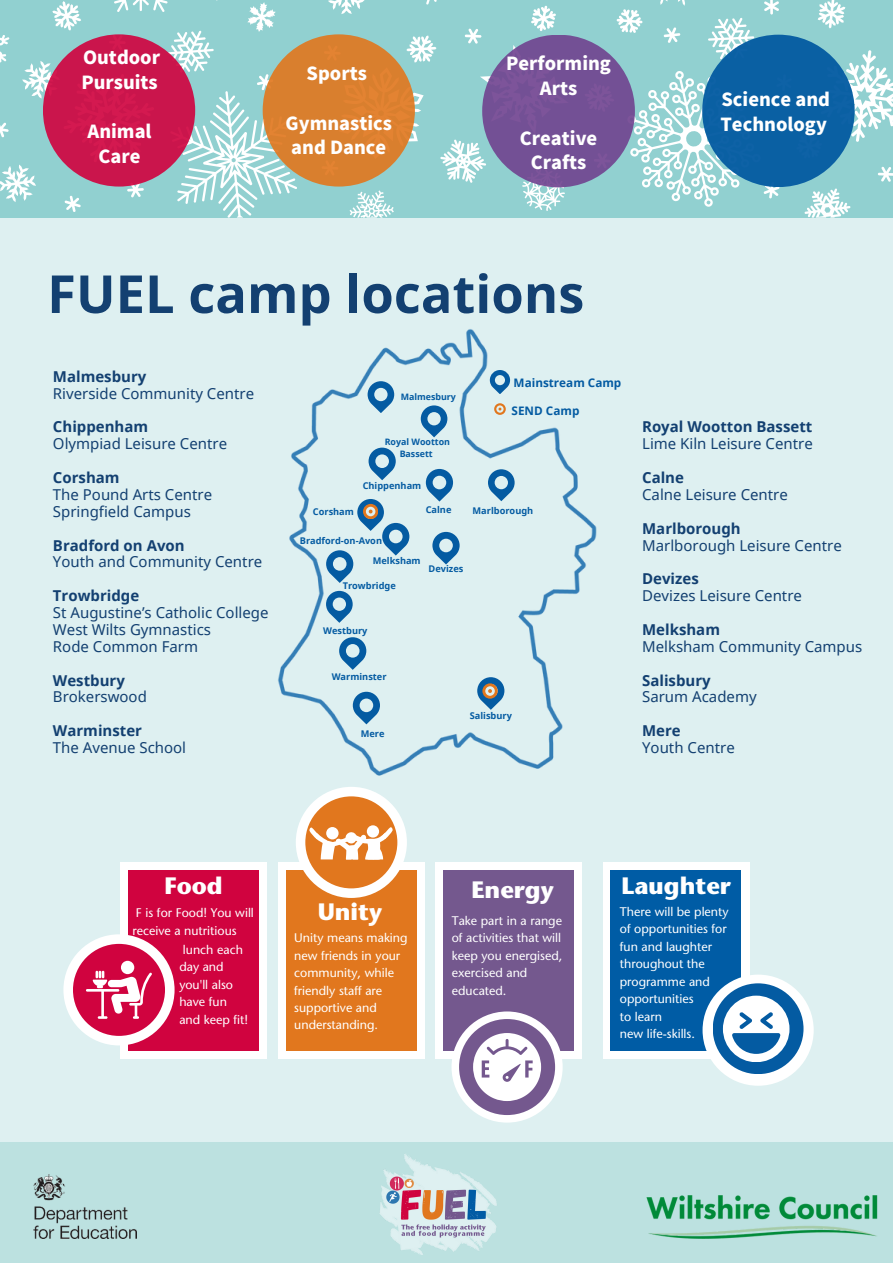
<style>
.page{position:relative;width:893px;height:1264px;background:#fff}
.page>*{position:absolute;margin:0;border:0;box-sizing:border-box;transform-origin:0 0}
.t1{font:700 52.5px "Noto Sans";color:#134071}
.t2{font:700 23.7px "Stone Sans Std";color:#fff}
.t3{font:900 18px/24.8px "Noto Sans JP";color:#fff;text-align:center}
.t4{font:15px "Noto Sans";color:#134071}
.t5{font:700 15px "Noto Sans";color:#134071}
.t6{font:500 12.45px/17.4px "Stone Sans Std";color:#fff}
.t7{font:700 11.7px "Noto Sans";color:#045ba2}
.t8{font:700 9.15px "Noto Sans";color:#045ba2}
.t9{font:700 8.85px/11.9px "Noto Sans";color:#045ba2;text-align:center}
</style>
<div class="page">
<div style="left:0;top:218px;width:892px;height:957px;background:#def0f1"></div>
<svg style="left:321px;top:0;width:247px;height:218px;background:#9ad3d3"></svg>
<svg style="left:584px;top:0;width:308px;height:218px;background:#a2d7d7"></svg>
<svg style="left:0;top:0;width:297px;height:218px;background:#a0d6d6"></svg>
<div style="left:702px;top:35px;width:152px;height:152px;background:#045ba2;border-radius:50%"></div>
<div style="left:43px;top:34px;width:152px;height:152px;background:#ca154c;border-radius:50%"></div>
<div style="left:482px;top:35px;width:153px;height:152px;background:#735095;border-radius:50%"></div>
<div style="left:263px;top:34px;width:152px;height:152px;background:#d97f2e;border-radius:50%"></div>
<img style="left:278px;top:329px;width:319px;height:447px">
<svg style="left:432px;top:532px;width:27px;height:32px"></svg>
<svg style="left:426px;top:469px;width:27px;height:32px"></svg>
<svg style="left:368px;top:447px;width:28px;height:33px"></svg>
<svg style="left:339px;top:637px;width:27px;height:33px"></svg>
<svg style="left:421px;top:405px;width:26px;height:32px"></svg>
<svg style="left:477px;top:677px;width:27px;height:32px"></svg>
<svg style="left:326px;top:499px;width:83px;height:84px"></svg>
<svg style="left:326px;top:591px;width:26px;height:31px"></svg>
<svg style="left:367px;top:381px;width:27px;height:32px"></svg>
<svg style="left:488px;top:469px;width:26px;height:32px"></svg>
<svg style="left:353px;top:691px;width:27px;height:33px"></svg>
<svg style="left:490px;top:370px;width:20px;height:24px"></svg>
<svg style="left:494px;top:403px;width:11px;height:11px"></svg>
<div style="left:0;top:1142px;width:892px;height:120px;background:#bce1e0"></div>
<img style="left:34px;top:1174px;width:102px;height:64px">
<img style="left:646px;top:1195px;width:231px;height:43px">
<img style="left:379px;top:1154px;width:118px;height:100px">
<div style="left:120px;top:861px;width:147px;height:197px;background:#fff"></div>
<div style="left:128px;top:870px;width:130px;height:180px;background:#d0033f"></div>
<div style="left:603px;top:861px;width:146px;height:197px;background:#fff"></div>
<div style="left:435px;top:861px;width:147px;height:197px;background:#fff"></div>
<div style="left:278px;top:861px;width:146px;height:197px;background:#fff"></div>
<div style="left:286px;top:870px;width:130px;height:180px;background:#e1771e"></div>
<div style="left:444px;top:870px;width:130px;height:180px;background:#74588e"></div>
<div style="left:610px;top:870px;width:130px;height:180px;background:#005ca5"></div>
<div style="left:296px;top:786px;width:111px;height:112px;background:#fff;border-radius:50%"></div>
<div style="left:305px;top:796px;width:92px;height:92px;background:#e1771e;border-radius:50%"></div>
<div style="left:63px;top:934px;width:111px;height:111px;background:#fff;border-radius:50%"></div>
<div style="left:73px;top:943px;width:92px;height:92px;background:#d0033f;border-radius:50%"></div>
<div style="left:702px;top:974px;width:111px;height:111px;background:#fff;border-radius:50%"></div>
<div style="left:451px;top:1011px;width:111px;height:111px;background:#fff;border-radius:50%"></div>
<div style="left:459px;top:1019px;width:96px;height:96px;background:#74588e;border-radius:50%"></div>
<svg style="left:367px;top:825px;width:12px;height:12px"></svg>
<svg style="left:309px;top:827px;width:84px;height:32px"></svg>
<div style="left:712px;top:983px;width:91px;height:91px;background:#045ba2;border-radius:50%"></div>
<svg style="left:473px;top:1033px;width:68px;height:68px"></svg>
<div style="left:121px;top:960px;width:13px;height:14px;background:#fff;border-radius:50%"></div>
<svg style="left:86px;top:970px;width:66px;height:48px"></svg>
<svg style="left:722px;top:995px;width:67px;height:66px"></svg>
<p class="t3" style="left:81px;top:44px;width:80px;text-align:left">Outdoor<br>Pursuits</p>
<p class="t3" style="left:87px;top:118px;width:66px">Animal<br>Care</p>
<p class="t3" style="left:306px;top:60px;width:62px">Sports</p>
<p class="t3" style="left:285px;top:110px;width:108px">Gymnastics and Dance</p>
<p class="t3" style="left:506px;top:50px;width:106px">Performing<br>Arts</p>
<p class="t3" style="left:520px;top:125px;width:79px">Creative<br>Crafts</p>
<p class="t3" style="left:721px;top:86px;width:110px">Science and</p>
<p class="t3" style="left:720px;top:111px;width:108px">Technology</p>
<p class="t1" style="left:47px;top:257px;width:538px">FUEL camp locations</p>
<p class="t5" style="left:53px;top:366px;width:95px">Malmesbury</p>
<p class="t4" style="left:53px;top:383px;width:203px">Riverside Community Centre</p>
<p class="t5" style="left:53px;top:416px;width:97px">Chippenham</p>
<p class="t4" style="left:53px;top:433px;width:176px">Olympiad Leisure Centre</p>
<p class="t5" style="left:53px;top:467px;width:68px">Corsham</p>
<p class="t4" style="left:53px;top:484px;width:161px">The Pound Arts Centre</p>
<p class="t4" style="left:53px;top:501px;width:139px">Springfield Campus</p>
<p class="t5" style="left:53px;top:534px;width:133px">Bradford on Avon</p>
<p class="t4" style="left:53px;top:551px;width:211px">Youth and Community Centre</p>
<p class="t5" style="left:53px;top:585px;width:88px">Trowbridge</p>
<p class="t4" style="left:53px;top:602px;width:217px">St Augustine’s Catholic College</p>
<p class="t4" style="left:53px;top:619px;width:160px">West Wilts Gymnastics</p>
<p class="t4" style="left:53px;top:635px;width:147px">Rode Common Farm</p>
<p class="t5" style="left:53px;top:669px;width:73px">Westbury</p>
<p class="t4" style="left:53px;top:686px;width:95px">Brokerswood</p>
<p class="t5" style="left:53px;top:720px;width:91px">Warminster</p>
<p class="t4" style="left:53px;top:737px;width:135px">The Avenue School</p>
<p class="t9" style="left:400px;top:391px;width:57px">Malmesbury</p>
<p class="t9" style="left:384px;top:436px;width:67px">Royal Wootton<br>Bassett</p>
<p class="t8" style="left:313px;top:505px;width:43px">Corsham</p>
<p class="t8" style="left:362px;top:479px;width:60px">Chippenham</p>
<p class="t8" style="left:425px;top:503px;width:27px">Calne</p>
<p class="t8" style="left:300px;top:534px;width:84px">Bradford-on-Avon</p>
<p class="t8" style="left:372px;top:554px;width:49px">Melksham</p>
<p class="t8" style="left:342px;top:579px;width:55px">Trowbridge</p>
<p class="t8" style="left:428px;top:562px;width:36px">Devizes</p>
<p class="t7" style="left:513px;top:374px;width:109px">Mainstream Camp</p>
<p class="t7" style="left:511px;top:402px;width:69px">SEND Camp</p>
<p class="t8" style="left:472px;top:504px;width:62px">Marlborough</p>
<p class="t8" style="left:323px;top:624px;width:46px">Westbury</p>
<p class="t8" style="left:331px;top:670px;width:56px">Warminster</p>
<p class="t8" style="left:361px;top:727px;width:25px">Mere</p>
<p class="t8" style="left:469px;top:708px;width:44px">Salisbury</p>
<p class="t5" style="left:642px;top:416px;width:172px">Royal Wootton Bassett</p>
<p class="t4" style="left:642px;top:433px;width:172px">Lime Kiln Leisure Centre</p>
<p class="t5" style="left:642px;top:467px;width:43px">Calne</p>
<p class="t4" style="left:642px;top:484px;width:147px">Calne Leisure Centre</p>
<p class="t5" style="left:642px;top:517px;width:100px">Marlborough</p>
<p class="t4" style="left:642px;top:534px;width:201px">Marlborough Leisure Centre</p>
<p class="t5" style="left:642px;top:568px;width:58px">Devizes</p>
<p class="t4" style="left:642px;top:585px;width:161px">Devizes Leisure Centre</p>
<p class="t5" style="left:642px;top:619px;width:79px">Melksham</p>
<p class="t4" style="left:642px;top:635px;width:222px">Melksham Community Campus</p>
<p class="t5" style="left:642px;top:669px;width:70px">Salisbury</p>
<p class="t4" style="left:642px;top:686px;width:116px">Sarum Academy</p>
<p class="t5" style="left:642px;top:720px;width:40px">Mere</p>
<p class="t4" style="left:642px;top:737px;width:94px">Youth Centre</p>
<p class="t2" style="left:164px;top:876px;width:60px">Food</p>
<p class="t6" style="left:132px;top:905px;width:123px">F is for Food! You will receive a nutritious</p>
<p class="t6" style="left:179px;top:942px;width:70px">lunch each day and you'll also have fun and keep fit!</p>
<p class="t2" style="left:317px;top:902px;width:66px">Unity</p>
<p class="t6" style="left:294px;top:930px;width:115px">Unity means making new friends in your community, while friendly staff are supportive and understanding.</p>
<p class="t2" style="left:471px;top:881px;width:84px">Energy</p>
<p class="t2" style="left:621px;top:876px;width:111px">Laughter</p>
<p class="t6" style="left:452px;top:913px;width:112px">Take part in a range of activities that will keep you energised, exercised and educated.</p>
<p class="t6" style="left:619px;top:904px;width:110px">There will be plenty of opportunities for fun and laughter throughout the programme and opportunities</p>
<p class="t6" style="left:619px;top:1009px;width:44px">to learn</p>
<p class="t6" style="left:619px;top:1026px;width:77px">new life-skills.</p>
</div>
